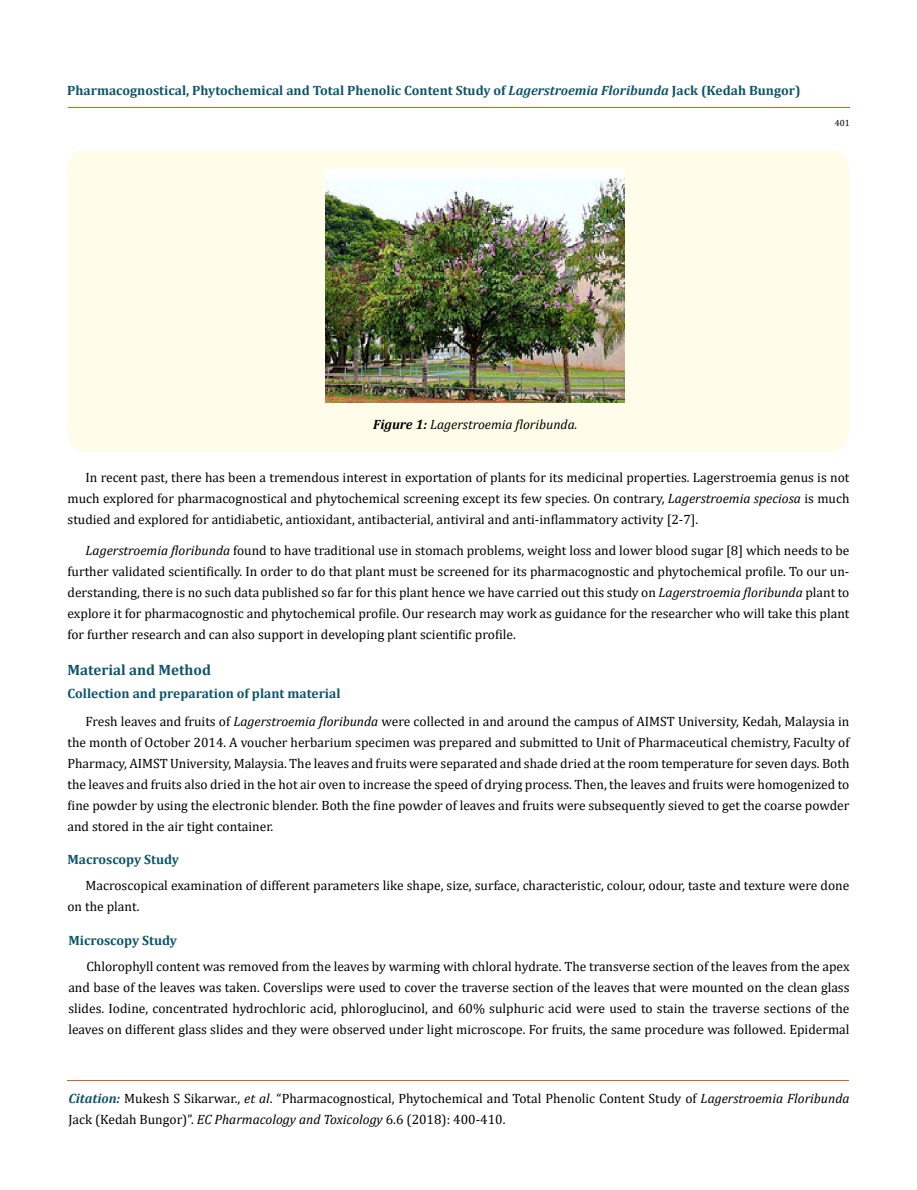
<style>
.page{position:relative;width:917px;height:1190px;background:#fff}
.page>*{position:absolute;margin:0;border:0;box-sizing:border-box;transform-origin:0 0}
.t1{font:700 15px "Cambria";color:#0e546a}
.t2{font:13.5px/21px "Cambria";color:#000;text-align:justify}
.t3{font:700 13.5px "Cambria";color:#0e546a}
.t4{font:italic 13.5px "Cambria";color:#000}
.t5{font:9px "Cambria";color:#000}
.s1{font-style:italic}
.s2{font-weight:700}
.s3{font-weight:700;color:#0e546a}
.s4{font-weight:700;font-style:italic;color:#0e546a}
</style>
<div class="page">
<hr style="left:68px;top:108px;width:781px;height:1px;background:#e05d1a">
<hr style="left:67px;top:1080px;width:782px;height:1px;background:#e05d1a">
<div style="left:67px;top:150px;width:782px;height:301px;background:#fffde9;border-radius:18px"></div>
<img style="left:326px;top:168px;width:298px;height:234px">
<p class="t3" style="left:67px;top:80px;width:734px">Pharmacognostical, Phytochemical and Total Phenolic Content Study of <span class="s1">Lagerstroemia Floribunda</span> Jack (Kedah Bungor)</p>
<p class="t5" style="left:834px;top:118px;width:16px">401</p>
<p class="t4" style="left:373px;top:414px;width:206px"><span class="s2">Figure 1:</span> Lagerstroemia floribunda.</p>
<p class="t2" style="left:68px;top:467px;width:783px;text-indent:18px">In recent past, there has been a tremendous interest in exportation of plants for its medicinal properties. Lagerstroemia genus is not much explored for pharmacognostical and phytochemical screening except its few species. On contrary, <span class="s1">Lagerstroemia speciosa</span> is much studied and explored for antidiabetic, antioxidant, antibacterial, antiviral and anti-inflammatory activity [2-7].</p>
<p class="t2" style="left:68px;top:540px;width:783px;text-indent:18px"><span class="s1">Lagerstroemia floribunda</span> found to have traditional use in stomach problems, weight loss and lower blood sugar [8] which needs to be further validated scientifically. In order to do that plant must be screened for its pharmacognostic and phytochemical profile. To our un&shy;derstanding, there is no such data published so far for this plant hence we have carried out this study on <span class="s1">Lagerstroemia floribunda</span> plant to explore it for pharmacognostic and phytochemical profile. Our research may work as guidance for the researcher who will take this plant for further research and can also support in developing plant scientific profile.</p>
<p class="t1" style="left:68px;top:659px;width:145px">Material and Method</p>
<p class="t2" style="left:85px;top:679px;width:765px;line-height:27.6px;text-indent:-18px"><span class="s3">Collection and preparation of plant material<br></span>Fresh leaves and fruits of <span class="s1">Lagerstroemia floribunda</span> were collected in and around the campus of AIMST University, Kedah, Malaysia in</p>
<p class="t2" style="left:68px;top:731px;width:783px">the month of October 2014. A voucher herbarium specimen was prepared and submitted to Unit of Pharmaceutical chemistry, Faculty of Pharmacy, AIMST University, Malaysia. The leaves and fruits were separated and shade dried at the room temperature for seven days. Both the leaves and fruits also dried in the hot air oven to increase the speed of drying process. Then, the leaves and fruits were homogenized to fine powder by using the electronic blender. Both the fine powder of leaves and fruits were subsequently sieved to get the coarse powder and stored in the air tight container.</p>
<p class="t3" style="left:67px;top:850px;width:113px">Macroscopy Study</p>
<p class="t2" style="left:67px;top:875px;width:783px;text-indent:18px">Macroscopical examination of different parameters like shape, size, surface, characteristic, colour, odour, taste and texture were done on the plant.</p>
<p class="t3" style="left:68px;top:930px;width:110px">Microscopy Study</p>
<p class="t2" style="left:68px;top:955px;width:782px;text-indent:18px">Chlorophyll content was removed from the leaves by warming with chloral hydrate. The transverse section of the leaves from the apex and base of the leaves was taken. Coverslips were used to cover the traverse section of the leaves that were mounted on the clean glass slides. Iodine, concentrated hydrochloric acid, phloroglucinol, and 60% sulphuric acid were used to stain the traverse sections of the leaves on different glass slides and they were observed under light microscope. For fruits, the same procedure was followed. Epidermal</p>
<p class="t2" style="left:68px;top:1087px;width:782px"><span class="s4">Citation:</span> Mukesh S Sikarwar., <span class="s1">et al</span>. “Pharmacognostical, Phytochemical and Total Phenolic Content Study of <span class="s1">Lagerstroemia Floribunda<br></span>Jack (Kedah Bungor)”. <span class="s1">EC Pharmacology and Toxicology</span> 6.6 (2018): 400-410.</p>
</div>
